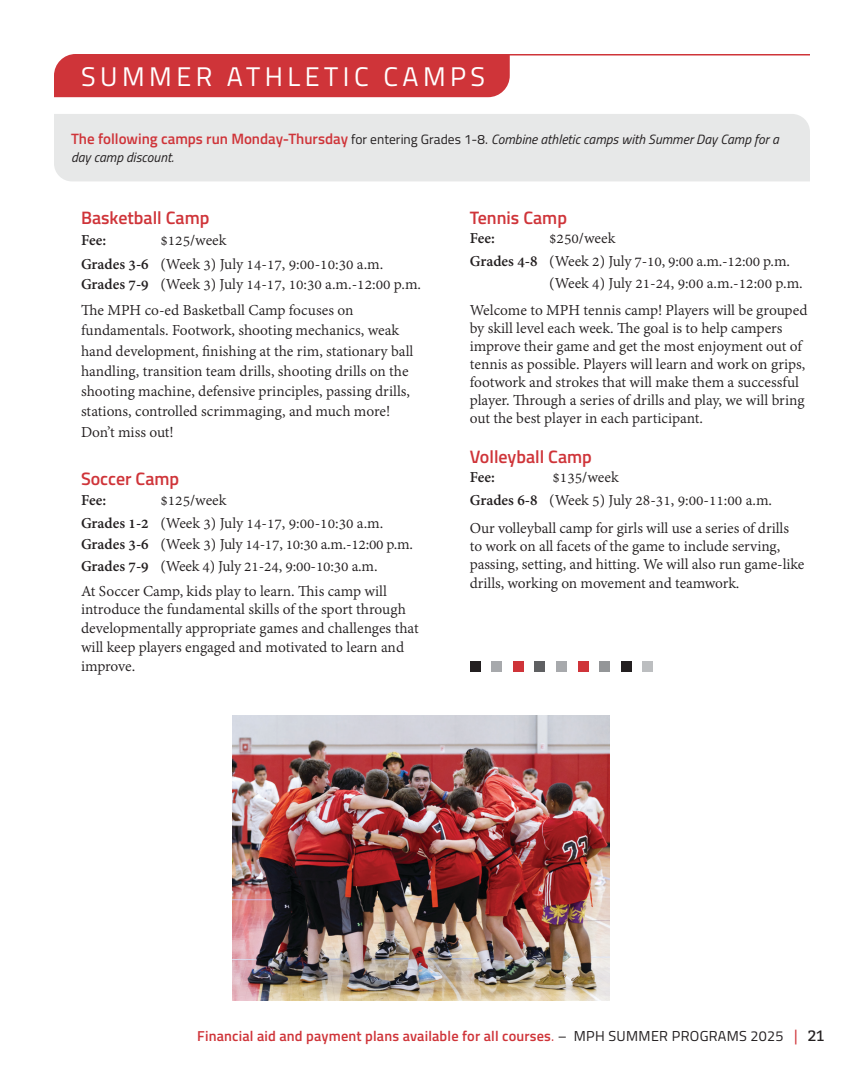
<style>
.page{position:relative;width:864px;height:1080px;background:#fff}
.page>*{position:absolute;margin:0;border:0;box-sizing:border-box;transform-origin:0 0}
.t1{font:27px "Titillium";letter-spacing:.165em;color:#fff}
.t2{font:600 18px "Titillium";color:#cf3439}
.t3{font:16.5px/18px "Adobe Devanagari";color:#231f20}
.t4{font:700 16.5px "Adobe Devanagari";letter-spacing:-.005em;color:#231f20}
.t5{font:600 14.4px "Titillium";letter-spacing:.01em;color:#cf3439}
.t6{font:italic 13.5px/18px "Titillium";color:#231f20}
.s1{font-weight:600;font-style:normal;font-size:15px;color:#cf3439}
.s2{font-style:normal}
.s3{font-weight:700}
.s4{font-weight:400}
.s5{font-weight:400;color:#231f20}
.s6{font-family:"Bitter";font-weight:400;font-size:15px}
.s7{font-family:"Bitter";font-weight:400;font-size:15px;color:#231f20}
</style>
<div class="page">
<div style="left:54px;top:54px;width:456px;height:43px;background:#cf3439"></div>
<hr style="left:84px;top:54px;width:726px;height:2px;background:#cf3439">
<div style="left:470px;top:662px;width:11px;height:10px;background:#231f20"></div>
<div style="left:491px;top:662px;width:11px;height:10px;background:#a7a9ac"></div>
<div style="left:513px;top:662px;width:11px;height:10px;background:#cf3439"></div>
<div style="left:535px;top:662px;width:10px;height:10px;background:#5f6062"></div>
<div style="left:556px;top:662px;width:11px;height:10px;background:#a7a9ac"></div>
<div style="left:578px;top:662px;width:11px;height:10px;background:#cf3439"></div>
<div style="left:599px;top:662px;width:11px;height:10px;background:#949698"></div>
<div style="left:621px;top:662px;width:11px;height:10px;background:#231f20"></div>
<div style="left:643px;top:662px;width:10px;height:10px;background:#bcbec0"></div>
<div style="left:54px;top:114px;width:756px;height:67px;background:#e7e8e8"></div>
<img style="left:233px;top:716px;width:377px;height:284px">
<h1 class="t1" style="left:81px;top:57px;width:406px">SUMMER ATHLETIC CAMPS</h1>
<p class="t6" style="left:71px;top:130px;width:709px"><span class="s1">The following camps run Monday-Thursday</span> <span class="s2">for entering Grades 1-8.</span> Combine athletic camps with Summer Day Camp for a day camp discount.</p>
<p class="t2" style="left:81px;top:204px;width:130px">Basketball Camp</p>
<p class="t4" style="left:81px;top:231px;width:27px">Fee:</p>
<p class="t3" style="left:81px;top:230px;width:304px;line-height:23.2px;text-indent:79px">$125/week<br><span class="s3">Grades 3-6</span> (Week 3) July 14-17, 9:00-10:30 a.m.</p>
<p class="t3" style="left:81px;top:272px;width:342px;line-height:26.2px"><span class="s3">Grades 7-9</span> (Week 3) July 14-17, 10:30 a.m.-12:00 p.m.<br>The MPH co-ed Basketball Camp focuses on</p>
<p class="t3" style="left:81px;top:322px;width:334px;line-height:20.2px">fundamentals. Footwork, shooting mechanics, weak hand development, finishing at the rim, stationary ball handling, transition team drills, shooting drills on the shooting machine, defensive principles, passing drills, stations, controlled scrimmaging, and much more!<br>Don’t miss out!</p>
<p class="t2" style="left:81px;top:465px;width:100px">Soccer Camp</p>
<p class="t4" style="left:81px;top:490px;width:27px">Fee:</p>
<p class="t3" style="left:81px;top:490px;width:304px;line-height:23.2px;text-indent:79px">$125/week<br><span class="s3">Grades 1-2</span> (Week 3) July 14-17, 9:00-10:30 a.m.</p>
<p class="t3" style="left:81px;top:535px;width:334px;line-height:21.3px"><span class="s3">Grades 3-6</span> (Week 3) July 14-17, 10:30 a.m.-12:00 p.m.<br><span class="s3">Grades 7-9</span> (Week 4) July 21-24, 9:00-10:30 a.m.</p>
<p class="t3" style="left:81px;top:583px;width:339px;line-height:18.9px">At Soccer Camp, kids play to learn. This camp will introduce the fundamental skills of the sport through developmentally appropriate games and challenges that will keep players engaged and motivated to learn and improve.</p>
<p class="t2" style="left:470px;top:204px;width:99px">Tennis Camp</p>
<p class="t4" style="left:470px;top:229px;width:27px">Fee:</p>
<p class="t3" style="left:549px;top:231px;width:68px">$250/week</p>
<p class="t3" style="left:470px;top:254px;width:322px"><span class="s3">Grades 4-8</span> (Week 2) July 7-10, 9:00 a.m.-12:00 p.m.</p>
<p class="t3" style="left:549px;top:276px;width:255px">(Week 4) July 21-24, 9:00 a.m.-12:00 p.m.</p>
<p class="t3" style="left:470px;top:302px;width:339px">Welcome to MPH tennis camp! Players will be grouped by skill level each week. The goal is to help campers improve their game and get the most enjoyment out of tennis as possible. Players will learn and work on grips, footwork and strokes that will make them a successful player. Through a series of drills and play, we will bring out the best player in each participant.</p>
<p class="t2" style="left:470px;top:443px;width:124px">Volleyball Camp</p>
<p class="t4" style="left:470px;top:468px;width:27px">Fee:</p>
<p class="t3" style="left:470px;top:467px;width:304px;line-height:23.2px;text-indent:83px">$135/week<br><span class="s3">Grades 6-8</span> (Week 5) July 28-31, 9:00-11:00 a.m.</p>
<p class="t3" style="left:470px;top:520px;width:336px">Our volleyball camp for girls will use a series of drills to work on all facets of the game to include serving, passing, setting, and hitting. We will also run game-like drills, working on movement and teamwork.</p>
<p class="t5" style="left:197px;top:1025px;width:628px">Financial aid and payment plans available for all courses<span class="s4">.</span> <span class="s5">– MPH SUMMER PROGRAMS 2025</span> <span class="s6">|</span> <span class="s7">21</span></p>
</div>
